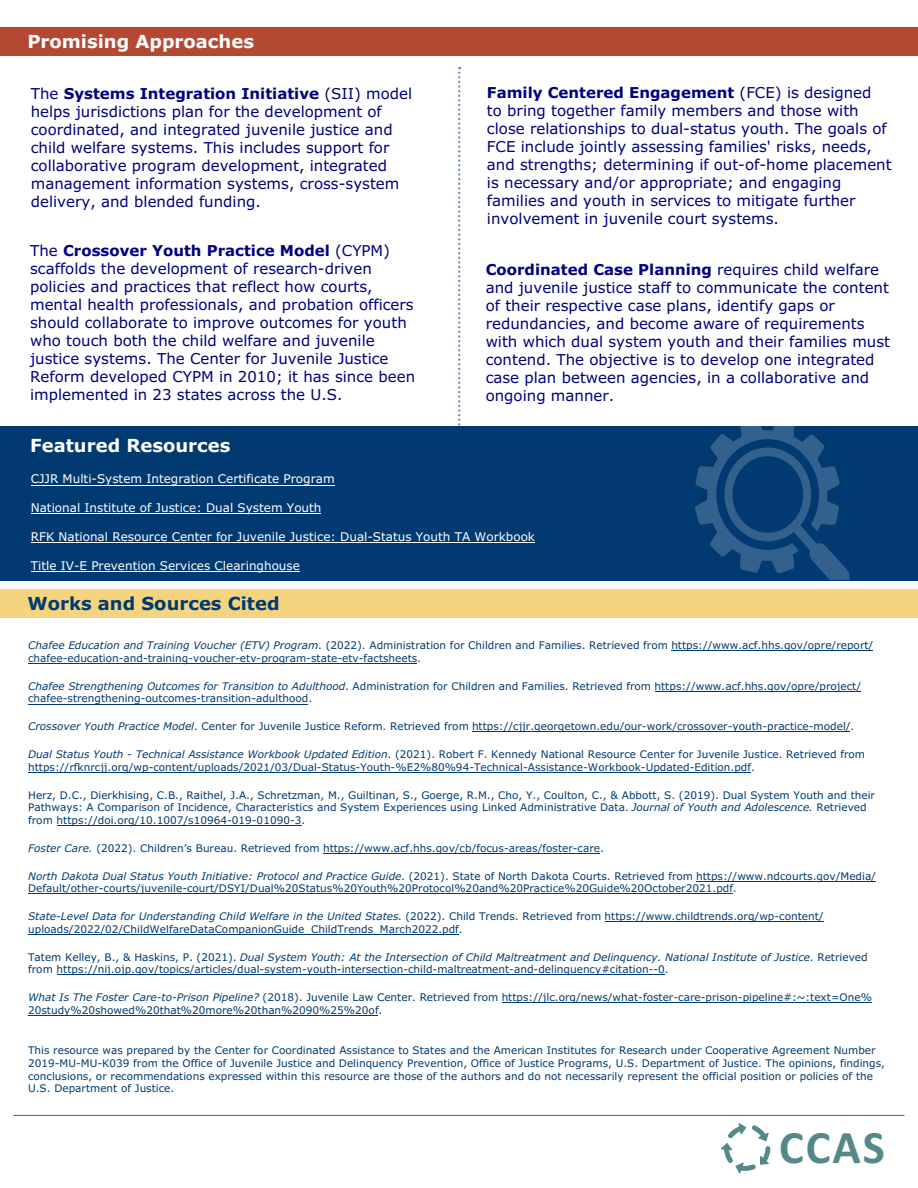
<style>
.page{position:relative;width:918px;height:1188px;background:#fff}
.page>*{position:absolute;margin:0;border:0;box-sizing:border-box;transform-origin:0 0}
.t1{font:700 46.8px "Calibri";color:#548889}
.t2{font:700 18px "Verdana";color:#fff}
.t3{font:700 18px "Verdana";color:#003a70}
.t4{font:15px/18px "Verdana";color:#000080}
.t5{font:12px "Verdana";color:#fff}
.t6{font:10.5px/12.6px "Verdana";color:#003a70}
.s1{font-weight:700}
.s2{font-style:italic}
</style>
<div class="page">
<svg style="left:720px;top:1123px;width:51px;height:51px"></svg>
<svg style="left:458px;top:67px;width:2px;height:359px"></svg>
<div style="left:0;top:426px;width:918px;height:155px;background:#003a70"></div>
<svg style="left:695px;top:426px;width:155px;height:154px"></svg>
<div style="left:0;top:590px;width:918px;height:28px;background:#f5d480"></div>
<div style="left:0;top:27px;width:918px;height:28px;background:#b34933"></div>
<hr style="left:14px;top:1115px;width:890px;height:1px;background:#326295">
<hr style="left:29px;top:1015px;width:349px;height:1px;background:#003a70">
<hr style="left:502px;top:1003px;width:370px;height:1px;background:#003a70">
<hr style="left:57px;top:975px;width:608px;height:1px;background:#003a70">
<hr style="left:29px;top:934px;width:430px;height:1px;background:#003a70">
<hr style="left:605px;top:922px;width:218px;height:1px;background:#003a70">
<hr style="left:29px;top:894px;width:704px;height:1px;background:#003a70">
<hr style="left:697px;top:881px;width:179px;height:1px;background:#003a70">
<hr style="left:323px;top:853px;width:277px;height:1px;background:#003a70">
<hr style="left:57px;top:825px;width:244px;height:1px;background:#003a70">
<hr style="left:29px;top:772px;width:722px;height:1px;background:#003a70">
<hr style="left:472px;top:732px;width:378px;height:1px;background:#003a70">
<hr style="left:29px;top:704px;width:279px;height:1px;background:#003a70">
<hr style="left:655px;top:691px;width:206px;height:1px;background:#003a70">
<hr style="left:29px;top:663px;width:388px;height:1px;background:#003a70">
<hr style="left:672px;top:651px;width:201px;height:1px;background:#003a70">
<hr style="left:31px;top:571px;width:269px;height:1px;background:#fff">
<hr style="left:31px;top:542px;width:504px;height:1px;background:#fff">
<hr style="left:31px;top:514px;width:290px;height:1px;background:#fff">
<hr style="left:31px;top:485px;width:303px;height:1px;background:#fff">
<h2 class="t2" style="left:27px;top:29px;width:228px">Promising Approaches</h2>
<p class="t4" style="left:31px;top:85px;width:383px">The <span class="s1">Systems Integration Initiative</span> (SII) model helps jurisdictions plan for the development of coordinated, and integrated juvenile justice and child welfare systems. This includes support for collaborative program development, integrated management information systems, cross-system delivery, and blended funding.</p>
<p class="t4" style="left:30px;top:241px;width:387px">The <span class="s1">Crossover Youth Practice Model</span> (CYPM) scaffolds the development of research-driven policies and practices that reflect how courts, mental health professionals, and probation officers should collaborate to improve outcomes for youth who touch both the child welfare and juvenile justice systems. The Center for Juvenile Justice Reform developed CYPM in 2010; it has since been implemented in 23 states across the U.S.</p>
<p class="t4" style="left:487px;top:84px;width:406px"><span class="s1">Family Centered Engagement</span> (FCE) is designed<br>to bring together family members and those with close relationships to dual-status youth. The goals of FCE include jointly assessing families' risks, needs, and strengths; determining if out-of-home placement is necessary and/or appropriate; and engaging families and youth in services to mitigate further involvement in juvenile court systems.</p>
<p class="t4" style="left:486px;top:260px;width:406px"><span class="s1">Coordinated Case Planning</span> requires child welfare and juvenile justice staff to communicate the content of their respective case plans, identify gaps or redundancies, and become aware of requirements with which dual system youth and their families must contend. The objective is to develop one integrated case plan between agencies, in a collaborative and ongoing manner.</p>
<h2 class="t2" style="left:30px;top:433px;width:202px">Featured Resources</h2>
<p class="t5" style="left:31px;top:471px;width:306px">CJJR Multi-System Integration Certificate Program</p>
<p class="t5" style="left:31px;top:499px;width:292px">National Institute of Justice: Dual System Youth</p>
<p class="t5" style="left:31px;top:528px;width:506px">RFK National Resource Center for Juvenile Justice: Dual-Status Youth TA Workbook</p>
<p class="t5" style="left:31px;top:557px;width:271px">Title IV-E Prevention Services Clearinghouse</p>
<h2 class="t3" style="left:27px;top:591px;width:254px">Works and Sources Cited</h2>
<p class="t6" style="left:28px;top:639px;width:847px"><span class="s2">Chafee Education and Training Voucher (ETV) Program</span>. (2022). Administration for Children and Families. Retrieved from https://www.acf.hhs.gov/opre/report/ chafee-education-and-training-voucher-etv-program-state-etv-factsheets.</p>
<p class="t6" style="left:28px;top:680px;width:835px"><span class="s2">Chafee Strengthening Outcomes for Transition to Adulthood</span>. Administration for Children and Families. Retrieved from https://www.acf.hhs.gov/opre/project/ chafee-strengthening-outcomes-transition-adulthood.</p>
<p class="t6" style="left:28px;top:720px;width:828px"><span class="s2">Crossover Youth Practice Model</span>. Center for Juvenile Justice Reform. Retrieved from https://cjjr.georgetown.edu/our-work/crossover-youth-practice-model/.</p>
<p class="t6" style="left:28px;top:748px;width:838px"><span class="s2">Dual Status Youth - Technical Assistance Workbook Updated Edition</span>. (2021). Robert F. Kennedy National Resource Center for Juvenile Justice. Retrieved from https://rfknrcjj.org/wp-content/uploads/2021/03/Dual-Status-Youth-%E2%80%94-Technical-Assistance-Workbook-Updated-Edition.pdf.</p>
<p class="t6" style="left:28px;top:788px;width:848px">Herz, D.C., Dierkhising, C.B., Raithel, J.A., Schretzman, M., Guiltinan, S., Goerge, R.M., Cho, Y., Coulton, C., &amp; Abbott, S. (2019). Dual System Youth and their<br>Pathways: A Comparison of Incidence, Characteristics and System Experiences using Linked Administrative Data. <span class="s2">Journal of Youth and Adolescence.</span> Retrieved from https://doi.org/10.1007/s10964-019-01090-3.</p>
<p class="t6" style="left:28px;top:842px;width:577px"><span class="s2">Foster Care.</span> (2022). Children’s Bureau. Retrieved from https://www.acf.hhs.gov/cb/focus-areas/foster-care.</p>
<p class="t6" style="left:28px;top:869px;width:849px"><span class="s2">North Dakota Dual Status Youth Initiative: Protocol and Practice Guide</span>. (2021). State of North Dakota Courts. Retrieved from https://www.ndcourts.gov/Media/<br>Default/other-courts/juvenile-court/DSYI/Dual%20Status%20Youth%20Protocol%20and%20Practice%20Guide%20October2021.pdf.</p>
<p class="t6" style="left:28px;top:910px;width:797px"><span class="s2">State-Level Data for Understanding Child Welfare in the United States.</span> (2022). Child Trends. Retrieved from https://www.childtrends.org/wp-content/ uploads/2022/02/ChildWelfareDataCompanionGuide_ChildTrends_March2022.pdf.</p>
<p class="t6" style="left:28px;top:950px;width:841px">Tatem Kelley, B., &amp; Haskins, P. (2021). <span class="s2">Dual System Youth: At the Intersection of Child Maltreatment and Delinquency. National Institute of Justice</span>. Retrieved from https://nij.ojp.gov/topics/articles/dual-system-youth-intersection-child-maltreatment-and-delinquency#citation--0.</p>
<p class="t6" style="left:28px;top:991px;width:845px"><span class="s2">What Is The Foster Care-to-Prison Pipeline?</span> (2018). Juvenile Law Center. Retrieved from https://jlc.org/news/what-foster-care-prison-pipeline#:~:text=One%<br>20study%20showed%20that%20more%20than%2090%25%20of.</p>
<p class="t6" style="left:28px;top:1043px;width:858px">This resource was prepared by the Center for Coordinated Assistance to States and the American Institutes for Research under Cooperative Agreement Number 2019-MU-MU-K039 from the Office of Juvenile Justice and Delinquency Prevention, Office of Justice Programs, U.S. Department of Justice. The opinions, findings, conclusions, or recommendations expressed within this resource are those of the authors and do not necessarily represent the official position or policies of the U.S. Department of Justice.</p>
<h1 class="t1" style="left:779px;top:1115px;width:107px">CCAS</h1>
</div>
